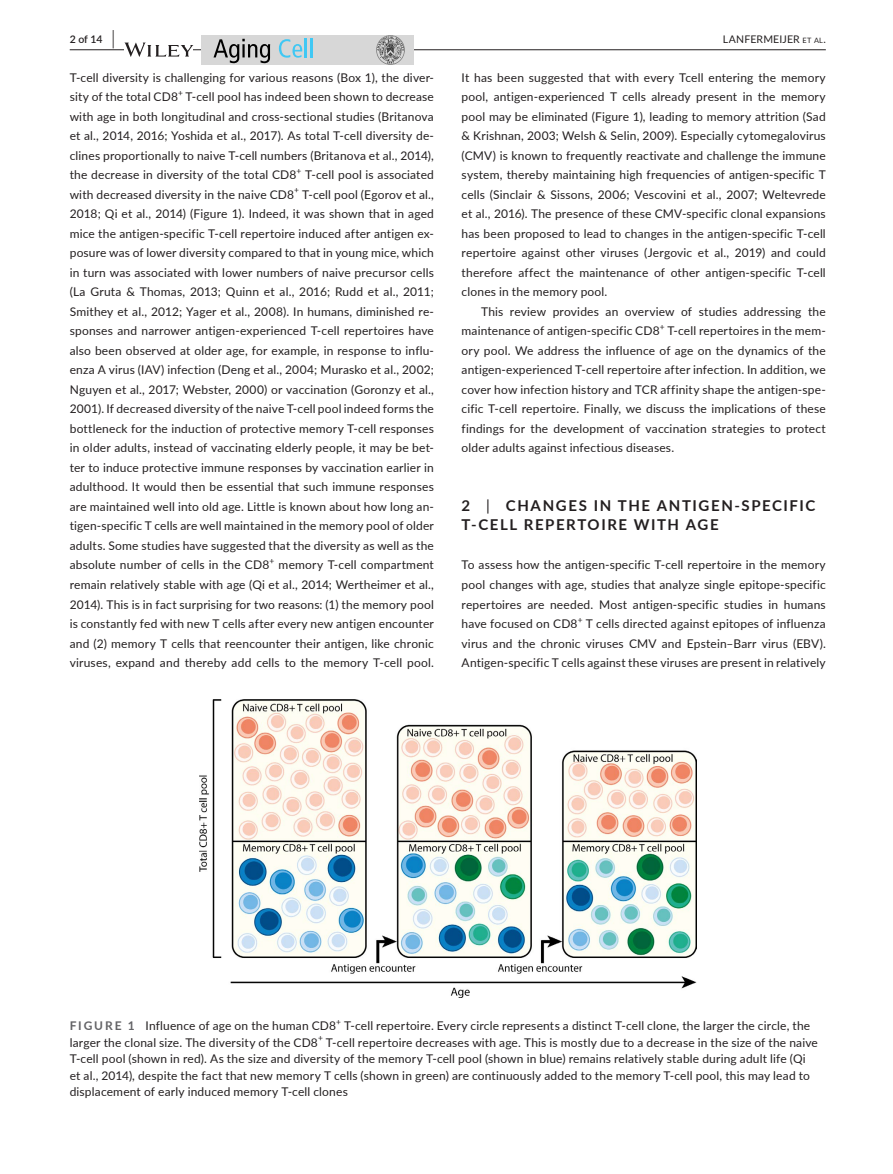
<style>
.page{position:relative;width:893px;height:1174px;background:#fff}
.page>*{position:absolute;margin:0;border:0;box-sizing:border-box;transform-origin:0 0}
.t1{font:700 15px/19.5px "Lato";letter-spacing:.105em;color:#231f20}
.t2{font:12px/19.5px "Lato";letter-spacing:.015em;color:#231f20;text-align:justify}
.t3{font:10.5px "Lato";letter-spacing:.015em;color:#231f20}
.t4{font:600 10.5px "Lato";color:#231f20}
.t5{font:8.4px "Lato";color:#231f20}
.s1{font-size:19.5px}
.s2{font-size:7.35px}
.s3{font-weight:400}
.s4{font-weight:700;color:#636366}
</style>
<div class="page">
<hr style="left:70px;top:49px;width:756px;height:1px;background:#231f20">
<svg style="left:124px;top:43px;width:69px;height:14px"></svg>
<div style="left:201px;top:35px;width:212px;height:29px;background:#d7d7d7"></div>
<svg style="left:213px;top:39px;width:57px;height:24px"></svg>
<svg style="left:279px;top:38px;width:34px;height:20px"></svg>
<img style="left:376px;top:35px;width:29px;height:29px">
<img style="left:199px;top:699px;width:497px;height:299px">
<p class="t4" style="left:70px;top:31px;width:46px">2 of 14 <span class="s1">|</span></p>
<p class="t3" style="left:723px;top:31px;width:104px">LANFERMEIJER <span class="s2">et al</span>.</p>
<p class="t2" style="left:70px;top:67px;width:366px">T-cell diversity is challenging for various reasons (Box 1), the diver&shy;sity of the total CD8</p>
<p class="t2" style="left:462px;top:67px;width:366px">It has been suggested that with every Tcell entering the memory pool, antigen-experienced T cells already present in the memory pool may be eliminated (Figure 1), leading to memory attrition (Sad &amp; Krishnan, 2003; Welsh &amp; Selin, 2009). Especially cytomegalovirus (CMV) is known to frequently reactivate and challenge the immune system, thereby maintaining high frequencies of antigen-specific T cells (Sinclair &amp; Sissons, 2006; Vescovini et al., 2007; Weltevrede et al., 2016). The presence of these CMV-specific clonal expansions has been proposed to lead to changes in the antigen-specific T-cell repertoire against other viruses (Jergovic et al., 2019) and could therefore affect the maintenance of other antigen-specific T-cell clones in the memory pool.</p>
<p class="t2" style="left:462px;top:301px;width:366px;text-indent:20px">This review provides an overview of studies addressing the maintenance of antigen-specific CD8</p>
<p class="t5" style="left:178px;top:87px;width:6px">+</p>
<p class="t2" style="left:70px;top:87px;width:366px;text-indent:116px">T-cell pool has indeed been shown to decrease with age in both longitudinal and cross-sectional studies (Britanova et al., 2014, 2016; Yoshida et al., 2017). As total T-cell diversity de&shy;clines proportionally to naive T-cell numbers (Britanova et al., 2014), the decrease in diversity of the total CD8</p>
<p class="t5" style="left:297px;top:165px;width:6px">+</p>
<p class="t2" style="left:305px;top:165px;width:130px">T-cell pool is associated</p>
<p class="t2" style="left:70px;top:184px;width:226px">with decreased diversity in the naive CD8</p>
<p class="t5" style="left:294px;top:184px;width:6px">+</p>
<p class="t2" style="left:70px;top:184px;width:366px;text-indent:232px">T-cell pool (Egorov et al., 2018; Qi et al., 2014) (Figure 1). Indeed, it was shown that in aged mice the antigen-specific T-cell repertoire induced after antigen ex&shy;posure was of lower diversity compared to that in young mice, which in turn was associated with lower numbers of naive precursor cells (La Gruta &amp; Thomas, 2013; Quinn et al., 2016; Rudd et al., 2011; Smithey et al., 2012; Yager et al., 2008). In humans, diminished re&shy;sponses and narrower antigen-experienced T-cell repertoires have also been observed at older age, for example, in response to influ&shy;enza A virus (IAV) infection (Deng et al., 2004; Murasko et al., 2002; Nguyen et al., 2017; Webster, 2000) or vaccination (Goronzy et al., 2001). If decreased diversity of the naive T-cell pool indeed forms the bottleneck for the induction of protective memory T-cell responses in older adults, instead of vaccinating elderly people, it may be bet&shy;ter to induce protective immune responses by vaccination earlier in adulthood. It would then be essential that such immune responses are maintained well into old age. Little is known about how long an&shy;tigen-specific T cells are well maintained in the memory pool of older adults. Some studies have suggested that the diversity as well as the absolute number of cells in the CD8</p>
<p class="t5" style="left:660px;top:321px;width:6px">+</p>
<p class="t2" style="left:462px;top:321px;width:366px;text-indent:206px">T-cell repertoires in the mem&shy;ory pool. We address the influence of age on the dynamics of the antigen-experienced T-cell repertoire after infection. In addition, we cover how infection history and TCR affinity shape the antigen-spe&shy;cific T-cell repertoire. Finally, we discuss the implications of these findings for the development of vaccination strategies to protect older adults against infectious diseases.</p>
<p class="t1" style="left:462px;top:495px;width:355px">2 <span class="s3">|</span> CHANGES IN THE ANTIGEN-SPECIFIC<br>T-CELL REPERTOIRE WITH AGE</p>
<p class="t2" style="left:462px;top:555px;width:366px">To assess how the antigen-specific T-cell repertoire in the memory pool changes with age, studies that analyze single epitope-specific repertoires are needed. Most antigen-specific studies in humans have focused on CD8</p>
<p class="t5" style="left:269px;top:555px;width:6px">+</p>
<p class="t2" style="left:70px;top:555px;width:366px;text-indent:209px">memory T-cell compartment remain relatively stable with age (Qi et al., 2014; Wertheimer et al., 2014). This is in fact surprising for two reasons: (1) the memory pool is constantly fed with new T cells after every new antigen encounter and (2) memory T cells that reencounter their antigen, like chronic viruses, expand and thereby add cells to the memory T-cell pool.</p>
<p class="t5" style="left:578px;top:613px;width:6px">+</p>
<p class="t2" style="left:462px;top:613px;width:366px;text-indent:124px">T cells directed against epitopes of influenza virus and the chronic viruses CMV and Epstein–Barr virus (EBV).<br>Antigen-specific T cells against these viruses are present in relatively</p>
<p class="t2" style="left:70px;top:1017px;width:750px;line-height:16.5px;text-align:left"><span class="s4">FIGURE 1</span> Influence of age on the human CD8<sup>+</sup> T-cell repertoire. Every circle represents a distinct T-cell clone, the larger the circle, the larger the clonal size. The diversity of the CD8<sup>+</sup> T-cell repertoire decreases with age. This is mostly due to a decrease in the size of the naive T-cell pool (shown in red). As the size and diversity of the memory T-cell pool (shown in blue) remains relatively stable during adult life (Qi et al., 2014), despite the fact that new memory T cells (shown in green) are continuously added to the memory T-cell pool, this may lead to displacement of early induced memory T-cell clones</p>
</div>
